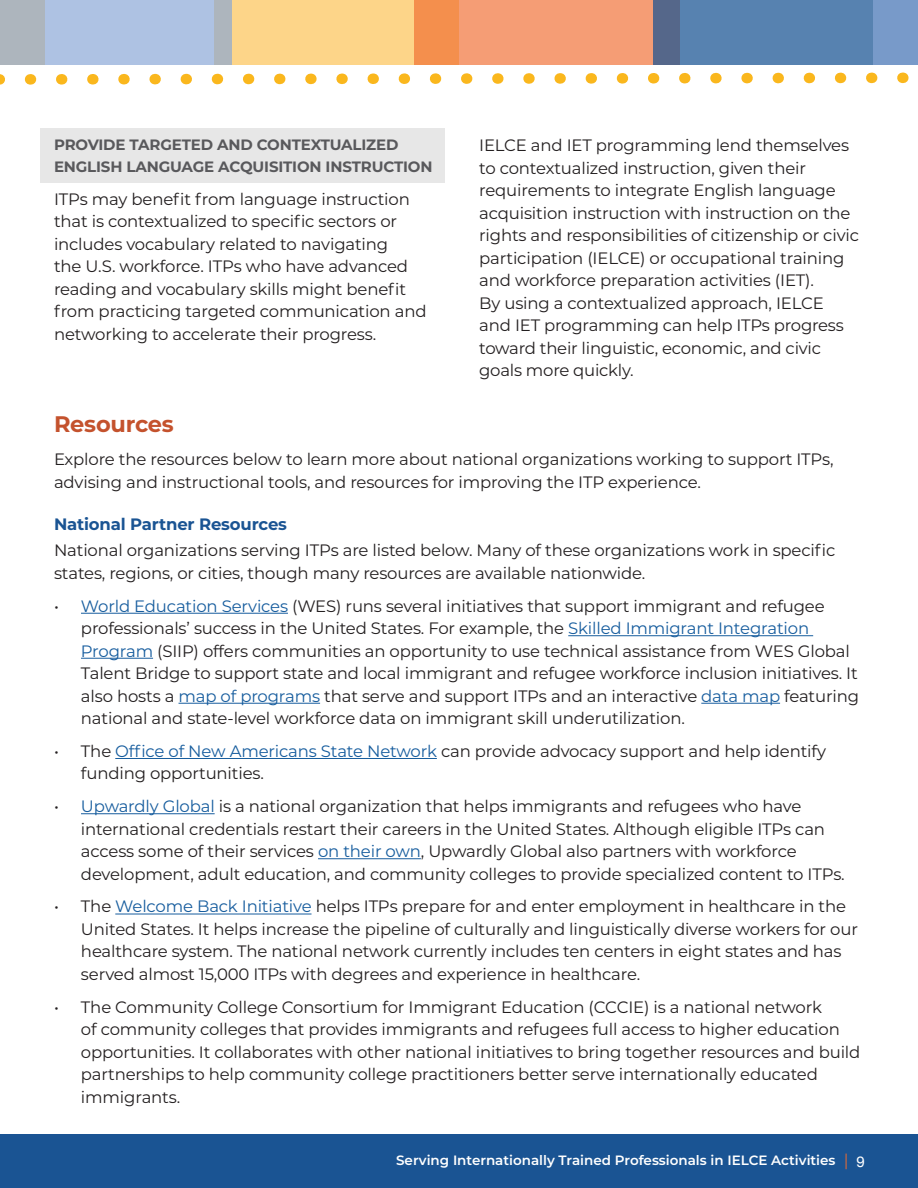
<style>
.page{position:relative;width:918px;height:1188px;background:#fff}
.page>*{position:absolute;margin:0;border:0;box-sizing:border-box;transform-origin:0 0}
.t1{font:700 22.5px "Montserrat";letter-spacing:-.01em;color:#c4522d}
.t2{font:16.5px/22.5px "Montserrat";letter-spacing:-.01em;color:#231f20}
.t3{font:700 16.5px "Montserrat";letter-spacing:-.01em;color:#1a5493}
.t4{font:700 15px/22.5px "Montserrat";letter-spacing:-.01em;color:#59595c}
.t5{font:15px "Helvetica Neue";color:#fff}
.t6{font:600 13.5px "Montserrat";color:#fff}
.s1{color:#175d9e}
</style>
<div class="page">
<div style="left:214px;top:0;width:245px;height:64px;background:#fdd589"></div>
<svg style="left:414px;top:0;width:240px;height:64px;background:#f49a6d"></svg>
<svg style="left:654px;top:0;width:220px;height:64px;background:#567eab"></svg>
<svg style="left:0;top:72px;width:909px;height:13px"></svg>
<svg style="left:0;top:0;width:231px;height:64px;background:#adbed9"></svg>
<div style="left:874px;top:0;width:44px;height:64px;background:#789ac9"></div>
<div style="left:0;top:1134px;width:918px;height:54px;background:#1a5493"></div>
<svg style="left:846px;top:1154px;width:1px;height:15px"></svg>
<div style="left:40px;top:128px;width:406px;height:55px;background:#e7e7e7"></div>
<hr style="left:81px;top:613px;width:207px;height:1px;background:#175d9e">
<hr style="left:568px;top:635px;width:245px;height:1px;background:#175d9e">
<hr style="left:81px;top:658px;width:72px;height:1px;background:#175d9e">
<hr style="left:179px;top:703px;width:141px;height:1px;background:#175d9e">
<hr style="left:701px;top:703px;width:79px;height:1px;background:#175d9e">
<hr style="left:115px;top:758px;width:322px;height:1px;background:#175d9e">
<hr style="left:81px;top:813px;width:134px;height:1px;background:#175d9e">
<hr style="left:318px;top:858px;width:103px;height:1px;background:#175d9e">
<hr style="left:115px;top:914px;width:197px;height:1px;background:#175d9e">
<h3 class="t4" style="left:54px;top:132px;width:380px">PROVIDE TARGETED AND CONTEXTUALIZED<br>ENGLISH LANGUAGE ACQUISITION INSTRUCTION</h3>
<p class="t2" style="left:54px;top:187px;width:374px">ITPs may benefit from language instruction that is contextualized to specific sectors or includes vocabulary related to navigating<br>the U.S. workforce. ITPs who have advanced reading and vocabulary skills might benefit from practicing targeted communication and networking to accelerate their progress.</p>
<p class="t2" style="left:479px;top:133px;width:381px">IELCE and IET programming lend themselves to contextualized instruction, given their requirements to integrate English language acquisition instruction with instruction on the rights and responsibilities of citizenship or civic participation (IELCE) or occupational training and workforce preparation activities (IET).<br>By using a contextualized approach, IELCE and IET programming can help ITPs progress toward their linguistic, economic, and civic goals more quickly.</p>
<h2 class="t1" style="left:54px;top:408px;width:121px">Resources</h2>
<p class="t2" style="left:54px;top:447px;width:781px">Explore the resources below to learn more about national organizations working to support ITPs, advising and instructional tools, and resources for improving the ITP experience.</p>
<h3 class="t3" style="left:54px;top:513px;width:235px">National Partner Resources</h3>
<p class="t2" style="left:54px;top:539px;width:783px">National organizations serving ITPs are listed below. Many of these organizations work in specific states, regions, or cities, though many resources are available nationwide.</p>
<p class="t2" style="left:81px;top:594px;width:780px;text-indent:-27px">• <span class="s1">World Education Services</span> (WES) runs several initiatives that support immigrant and refugee professionals’ success in the United States. For example, the <span class="s1">Skilled Immigrant Integration Program</span> (SIIP) offers communities an opportunity to use technical assistance from WES Global Talent Bridge to support state and local immigrant and refugee workforce inclusion initiatives. It also hosts a <span class="s1">map of programs</span> that serve and support ITPs and an interactive <span class="s1">data map</span> featuring national and state-level workforce data on immigrant skill underutilization.</p>
<p class="t2" style="left:81px;top:739px;width:747px;text-indent:-27px">• The <span class="s1">Office of New Americans State Network</span> can provide advocacy support and help identify funding opportunities.</p>
<p class="t2" style="left:81px;top:794px;width:765px;text-indent:-27px">• <span class="s1">Upwardly Global</span> is a national organization that helps immigrants and refugees who have international credentials restart their careers in the United States. Although eligible ITPs can access some of their services <span class="s1">on their own</span>, Upwardly Global also partners with workforce development, adult education, and community colleges to provide specialized content to ITPs.</p>
<p class="t2" style="left:81px;top:895px;width:778px;text-indent:-27px">• The <span class="s1">Welcome Back Initiative</span> helps ITPs prepare for and enter employment in healthcare in the United States. It helps increase the pipeline of culturally and linguistically diverse workers for our healthcare system. The national network currently includes ten centers in eight states and has served almost 15,000 ITPs with degrees and experience in healthcare.</p>
<p class="t2" style="left:81px;top:995px;width:781px;text-indent:-27px">• The Community College Consortium for Immigrant Education (CCCIE) is a national network<br>of community colleges that provides immigrants and refugees full access to higher education opportunities. It collaborates with other national initiatives to bring together resources and build partnerships to help community college practitioners better serve internationally educated immigrants.</p>
<p class="t6" style="left:396px;top:1151px;width:441px">Serving Internationally Trained Professionals in IELCE Activities</p>
<p class="t5" style="left:857px;top:1151px;width:10px">9</p>
</div>
